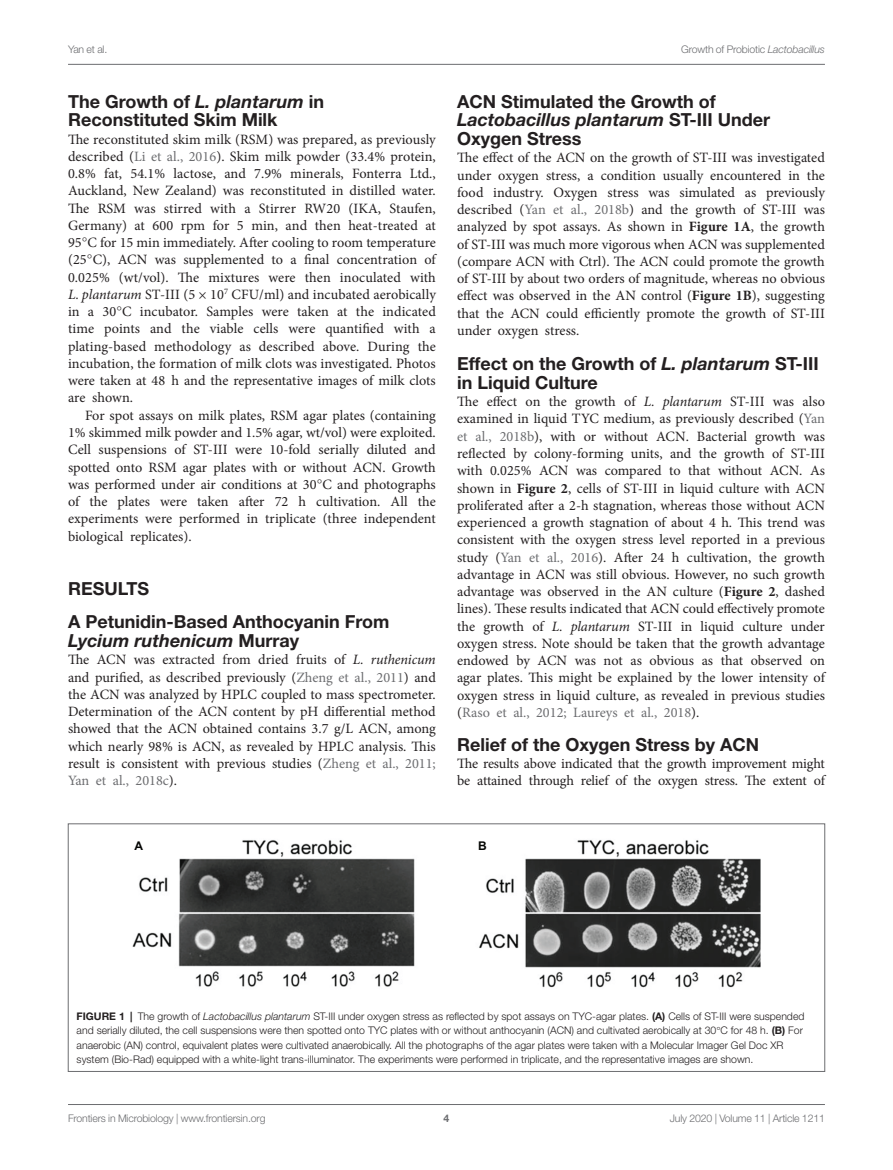
<style>
.page{position:relative;width:893px;height:1170px;background:#fff}
.page>*{position:absolute;margin:0;border:0;box-sizing:border-box;transform-origin:0 0}
.HEAD_2{font:700 18px/18.8px "Helvetica Neue LT Std";color:#231f20}
.HEAD_2_after_HEAD_1{font:700 18px/18.8px "Helvetica Neue LT Std";color:#231f20}
.HEAD_1{font:700 18px "Helvetica Neue LT Std";color:#231f20}
.TEXT_FLUSH{font:14.25px/17.2px "Minion Pro";letter-spacing:-.005em;color:#231f20;text-align:justify}
.TEXT{font:14.25px/17.2px "Minion Pro";color:#231f20;text-align:justify}
.t1{font:700 12px "Arial";color:#040503}
.FIG_LEG{font:300 10.5px/14.2px "Helvetica Neue LT Std";color:#231f20}
.t2{font:300 10.5px "Helvetica Neue LT Std";letter-spacing:-.015em;color:#6c6d70}
.t3{font:700 10.5px "Helvetica Neue LT Std";color:#6c6d70}
.s1{font-style:italic}
.s2{color:#6c6d70}
.s3{font-family:"STIX General"}
.s4{font-weight:700}
.s5{font-family:"STIX General";font-weight:400}
</style>
<div class="page">
<hr style="left:68px;top:64px;width:757px;height:1px;background:#6c6d70">
<hr style="left:68px;top:1104px;width:757px;height:1px;background:#6c6d70">
<img style="left:132px;top:840px;width:629px;height:148px">
<div style="left:68px;top:823px;width:757px;height:248px;border:1px solid #6c6d70"></div>
<p class="t2" style="left:68px;top:42px;width:41px">Yan et al.</p>
<p class="t2" style="left:681px;top:42px;width:145px">Growth of Probiotic <span class="s1">Lactobacillus</span></p>
<p class="HEAD_2" style="left:68px;top:91px;width:257px">The Growth of <span class="s1">L. plantarum</span> in<br>Reconstituted Skim Milk</p>
<p class="TEXT_FLUSH" style="left:68px;top:130px;width:369px">The reconstituted skim milk (RSM) was prepared, as previously described (<span class="s2">Li et al., 2016</span>). Skim milk powder (33.4% protein, 0.8% fat, 54.1% lactose, and 7.9% minerals, Fonterra Ltd., Auckland, New Zealand) was reconstituted in distilled water.<br>The RSM was stirred with a Stirrer RW20 (IKA, Staufen, Germany) at 600 rpm for 5 min, and then heat-treated at 95<span class="s3">°</span>C for 15 min immediately. After cooling to room temperature (25<span class="s3">°</span>C), ACN was supplemented to a final concentration of 0.025% (wt/vol). The mixtures were then inoculated with <span class="s1">L. plantarum</span> ST-III (5 × 10<sup>7</sup> CFU/ml) and incubated aerobically in a 30<span class="s3">°</span>C incubator. Samples were taken at the indicated time points and the viable cells were quantified with a plating-based methodology as described above. During the incubation, the formation of milk clots was investigated. Photos were taken at 48 h and the representative images of milk clots are shown.</p>
<p class="TEXT" style="left:68px;top:406px;width:369px;text-indent:17px">For spot assays on milk plates, RSM agar plates (containing 1% skimmed milk powder and 1.5% agar, wt/vol) were exploited.<br>Cell suspensions of ST-III were 10-fold serially diluted and spotted onto RSM agar plates with or without ACN. Growth was performed under air conditions at 30<span class="s3">°</span>C and photographs of the plates were taken after 72 h cultivation. All the experiments were performed in triplicate (three independent biological replicates).</p>
<p class="HEAD_1" style="left:68px;top:577px;width:83px">RESULTS</p>
<p class="HEAD_2_after_HEAD_1" style="left:68px;top:612px;width:323px">A Petunidin-Based Anthocyanin From<br><span class="s1">Lycium ruthenicum</span> Murray</p>
<p class="TEXT_FLUSH" style="left:68px;top:651px;width:369px">The ACN was extracted from dried fruits of <span class="s1">L. ruthenicum </span>and purified, as described previously (<span class="s2">Zheng et al., 2011</span>) and the ACN was analyzed by HPLC coupled to mass spectrometer.<br>Determination of the ACN content by pH differential method showed that the ACN obtained contains 3.7 g/L ACN, among which nearly 98% is ACN, as revealed by HPLC analysis. This result is consistent with previous studies (<span class="s2">Zheng et al., 2011; Yan et al., 2018c</span>).</p>
<p class="HEAD_2" style="left:457px;top:91px;width:314px">ACN Stimulated the Growth of<br><span class="s1">Lactobacillus plantarum</span> ST-III Under<br>Oxygen Stress</p>
<p class="TEXT_FLUSH" style="left:457px;top:149px;width:369px">The effect of the ACN on the growth of ST-III was investigated under oxygen stress, a condition usually encountered in the food industry. Oxygen stress was simulated as previously described (<span class="s2">Yan et al., 2018b</span>) and the growth of ST-III was analyzed by spot assays. As shown in <span class="s4">Figure 1A</span>, the growth of ST-III was much more vigorous when ACN was supplemented (compare ACN with Ctrl). The ACN could promote the growth of ST-III by about two orders of magnitude, whereas no obvious effect was observed in the AN control (<span class="s4">Figure 1B</span>), suggesting that the ACN could efficiently promote the growth of ST-III under oxygen stress.</p>
<p class="HEAD_2" style="left:457px;top:354px;width:363px">Effect on the Growth of <span class="s1">L. plantarum</span> ST-III in Liquid Culture</p>
<p class="TEXT_FLUSH" style="left:457px;top:393px;width:369px">The effect on the growth of <span class="s1">L. plantarum</span> ST-III was also examined in liquid TYC medium, as previously described (<span class="s2">Yan et al., 2018b</span>), with or without ACN. Bacterial growth was reflected by colony-forming units, and the growth of ST-III with 0.025% ACN was compared to that without ACN. As shown in <span class="s4">Figure 2</span>, cells of ST-III in liquid culture with ACN proliferated after a 2-h stagnation, whereas those without ACN experienced a growth stagnation of about 4 h. This trend was consistent with the oxygen stress level reported in a previous study (<span class="s2">Yan et al., 2016</span>). After 24 h cultivation, the growth advantage in ACN was still obvious. However, no such growth advantage was observed in the AN culture (<span class="s4">Figure 2</span>, dashed lines). These results indicated that ACN could effectively promote the growth of <span class="s1">L. plantarum</span> ST-III in liquid culture under oxygen stress. Note should be taken that the growth advantage endowed by ACN was not as obvious as that observed on agar plates. This might be explained by the lower intensity of oxygen stress in liquid culture, as revealed in previous studies (<span class="s2">Raso et al., 2012; Laureys et al., 2018</span>).</p>
<p class="HEAD_2" style="left:457px;top:734px;width:304px">Relief of the Oxygen Stress by ACN</p>
<p class="TEXT_FLUSH" style="left:457px;top:754px;width:369px">The results above indicated that the growth improvement might be attained through relief of the oxygen stress. The extent of</p>
<p class="t1" style="left:134px;top:837px;width:10px">A</p>
<p class="t1" style="left:478px;top:837px;width:10px">B</p>
<p class="FIG_LEG" style="left:77px;top:1009px;width:729px"><span class="s4">FIGURE 1 |</span> The growth of <span class="s1">Lactobacillus plantarum</span> ST-III under oxygen stress as reflected by spot assays on TYC-agar plates. <span class="s4">(A)</span> Cells of ST-III were suspended and serially diluted, the cell suspensions were then spotted onto TYC plates with or without anthocyanin (ACN) and cultivated aerobically at 30<span class="s5">°</span>C for 48 h. <span class="s4">(B)</span> For anaerobic (AN) control, equivalent plates were cultivated anaerobically. All the photographs of the agar plates were taken with a Molecular Imager Gel Doc XR system (Bio-Rad) equipped with a white-light trans-illuminator. The experiments were performed in triplicate, and the representative images are shown.</p>
<p class="t2" style="left:68px;top:1111px;width:199px">Frontiers in Microbiology | www.frontiersin.org</p>
<p class="t3" style="left:444px;top:1111px;width:7px">4</p>
<p class="t2" style="left:670px;top:1111px;width:157px">July 2020 | Volume 11 | Article 1211</p>
</div>
